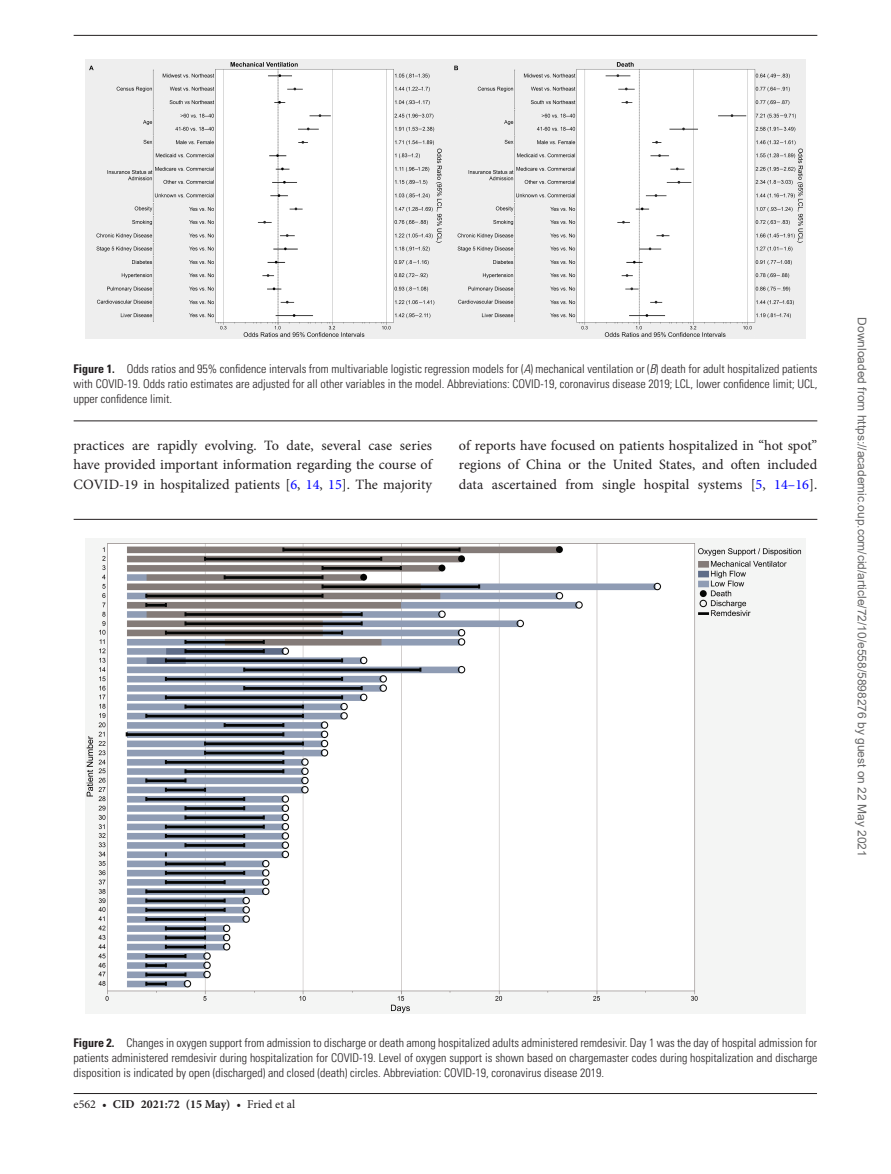
<style>
.page{position:relative;width:891px;height:1174px;background:#fff}
.page>*{position:absolute;margin:0;border:0;box-sizing:border-box;transform-origin:0 0}
.t1{font:14.25px/19.5px "Minion Pro";letter-spacing:.005em;color:#231f20;text-align:justify}
.t2{font:300 condensed 12px/15px "Univers LT Std";color:#231f20;text-align:justify}
.t3{font:12px "Arial";color:#666}
.t4{font:700 12px "Minion Pro";color:#231f20}
.s1{font-weight:700}
.s2{font-style:italic}
.s3{color:#00f}
.s4{font-weight:400}
</style>
<div class="page">
<hr style="left:74px;top:1093px;width:743px;height:1px;background:#231f20">
<hr style="left:74px;top:35px;width:743px;height:1px;background:#231f20">
<hr style="left:74px;top:420px;width:743px;height:1px;background:#231f20">
<img style="left:86px;top:59px;width:719px;height:280px">
<hr style="left:74px;top:519px;width:743px;height:1px;background:#231f20">
<img style="left:85px;top:539px;width:721px;height:474px">
<p class="t2" style="left:74px;top:361px;width:745px"><span class="s1">Figure 1.</span> Odds ratios and 95% confidence intervals from multivariable logistic regression models for (<span class="s2">A</span>) mechanical ventilation or (<span class="s2">B</span>) death for adult hospitalized patients with COVID-19. Odds ratio estimates are adjusted for all other variables in the model. Abbreviations: COVID-19, coronavirus disease 2019; LCL, lower confidence limit; UCL, upper confidence limit.</p>
<p class="t1" style="left:74px;top:436px;width:360px">practices are rapidly evolving. To date, several case series have provided important information regarding the course of COVID-19 in hospitalized patients [<span class="s3">6</span>, <span class="s3">14</span>, <span class="s3">15</span>]. The majority</p>
<p class="t1" style="left:459px;top:436px;width:360px">of reports have focused on patients hospitalized in “hot spot” regions of China or the United States, and often included data ascertained from single hospital systems [<span class="s3">5</span>, <span class="s3">14–16</span>].</p>
<p class="t3" style="left:866px;top:317px;width:541px;rotate:90deg">Downloaded from https://academic.oup.com/cid/article/72/10/e558/5898276 by guest on 22 May 2021</p>
<p class="t2" style="left:74px;top:1035px;width:745px"><span class="s1">Figure 2.</span> Changes in oxygen support from admission to discharge or death among hospitalized adults administered remdesivir. Day 1 was the day of hospital admission for patients administered remdesivir during hospitalization for COVID-19. Level of oxygen support is shown based on chargemaster codes during hospitalization and discharge disposition is indicated by open (discharged) and closed (death) circles. Abbreviation: COVID-19, coronavirus disease 2019.</p>
<p class="t4" style="left:74px;top:1095px;width:223px"><span class="s4">e562 •</span> cid 2021:72 (15 May) <span class="s4">• Fried et al</span></p>
</div>
